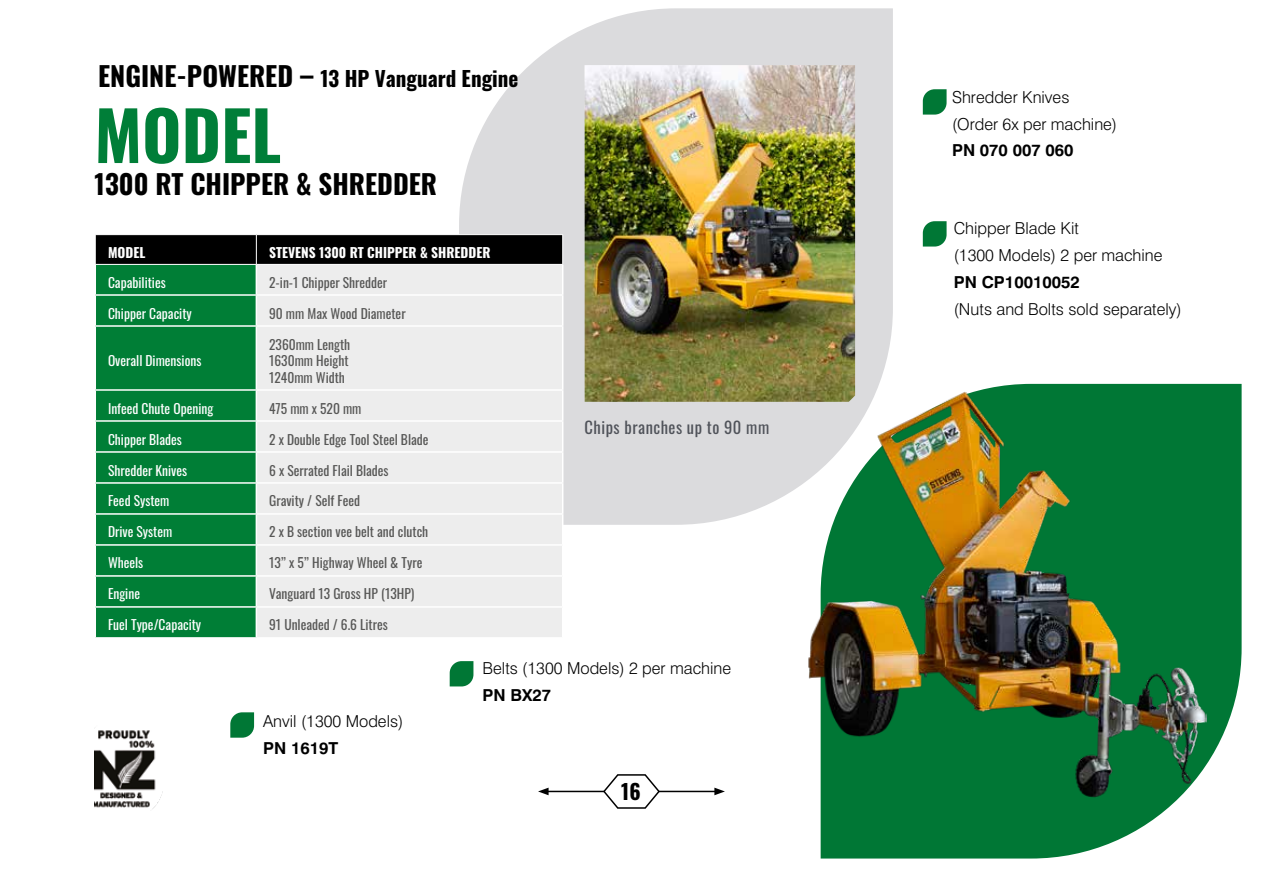
<style>
.page{position:relative;width:1263px;height:893px;background:#fff}
.page>*{position:absolute;margin:0;border:0;box-sizing:border-box;transform-origin:0 0}
.t1{font:700 67.5px "Oswald";color:#007e38}
.t2{font:700 27px "Oswald";color:#000}
.t3{font:700 21px "Oswald";color:#000}
.t4{font:300 16.5px/27px "Swiss 721 BT";color:#000}
.t5{font:700 16.5px "Swiss 721 BT";color:#000}
.t6{font:16.5px "Oswald";letter-spacing:.03em;color:#50535a}
.t7{font:13.5px/16.5px "Oswald";color:#575756}
.t8{font:13.5px "Oswald";color:#fff}
.t9{font:700 13.5px "Oswald";color:#fff}
.s1{font-size:27px}
</style>
<div class="page">
<hr style="left:659px;top:791px;width:58px;height:1px;background:#000">
<svg style="left:714px;top:788px;width:11px;height:7px"></svg>
<svg style="left:602px;top:774px;width:59px;height:35px"></svg>
<hr style="left:546px;top:791px;width:58px;height:1px;background:#000">
<svg style="left:538px;top:788px;width:11px;height:7px"></svg>
<svg style="left:459px;top:8px;width:434px;height:517px;background:#e0e0e1"></svg>
<hr style="left:1262px;top:82px;width:1px;height:652px;background:#007e38">
<svg style="left:821px;top:384px;width:420px;height:474px;fill:#007735"></svg>
<div style="left:96px;top:327px;width:160px;height:310px;background:#007e36"></div>
<div style="left:257px;top:327px;width:305px;height:310px;background:#ededed"></div>
<hr style="left:256px;top:234px;width:307px;height:1px;background:#fff">
<svg style="left:95px;top:235px;width:468px;height:90px;background:#6d8979"></svg>
<hr style="left:256px;top:325px;width:307px;height:2px;background:#fff">
<hr style="left:562px;top:327px;width:1px;height:62px;background:#fff">
<hr style="left:94px;top:389px;width:162px;height:2px;background:#fff">
<hr style="left:256px;top:389px;width:307px;height:2px;background:#fff">
<hr style="left:94px;top:420px;width:162px;height:2px;background:#fff">
<hr style="left:256px;top:420px;width:307px;height:2px;background:#fff">
<hr style="left:94px;top:451px;width:162px;height:2px;background:#fff">
<hr style="left:256px;top:451px;width:307px;height:2px;background:#fff">
<hr style="left:94px;top:482px;width:162px;height:2px;background:#fff">
<hr style="left:256px;top:482px;width:307px;height:2px;background:#fff">
<hr style="left:94px;top:513px;width:162px;height:2px;background:#fff">
<hr style="left:256px;top:513px;width:307px;height:2px;background:#fff">
<hr style="left:94px;top:544px;width:162px;height:2px;background:#fff">
<hr style="left:256px;top:544px;width:307px;height:2px;background:#fff">
<hr style="left:94px;top:575px;width:162px;height:2px;background:#fff">
<hr style="left:256px;top:575px;width:307px;height:2px;background:#fff">
<hr style="left:94px;top:606px;width:162px;height:2px;background:#fff">
<hr style="left:256px;top:606px;width:307px;height:2px;background:#fff">
<svg style="left:256px;top:420px;width:1px;height:188px"></svg>
<svg style="left:562px;top:391px;width:1px;height:134px"></svg>
<img style="left:585px;top:65px;width:270px;height:337px">
<img style="left:807px;top:391px;width:400px;height:407px">
<svg style="left:923px;top:89px;width:23px;height:26px"></svg>
<svg style="left:923px;top:221px;width:23px;height:26px"></svg>
<svg style="left:450px;top:661px;width:23px;height:25px"></svg>
<svg style="left:230px;top:712px;width:24px;height:26px"></svg>
<img style="left:94px;top:730px;width:68px;height:79px">
<h3 class="t3" style="left:98px;top:67px;width:422px"><span class="s1">ENGINE-POWERED –</span> 13 HP Vanguard Engine</h3>
<h1 class="t1" style="left:94px;top:100px;width:188px">MODEL</h1>
<h2 class="t2" style="left:94px;top:170px;width:344px">1300 RT CHIPPER &amp; SHREDDER</h2>
<p class="t9" style="left:108px;top:245px;width:39px">MODEL</p>
<p class="t9" style="left:269px;top:245px;width:223px">STEVENS 1300 RT CHIPPER &amp; SHREDDER</p>
<p class="t8" style="left:108px;top:270px;width:59px">Capabilities</p>
<p class="t7" style="left:269px;top:272px;width:120px">2-in-1 Chipper Shredder</p>
<p class="t8" style="left:108px;top:301px;width:85px">Chipper Capacity</p>
<p class="t7" style="left:269px;top:303px;width:138px">90 mm Max Wood Diameter</p>
<p class="t8" style="left:108px;top:349px;width:95px">Overall Dimensions</p>
<p class="t7" style="left:269px;top:334px;width:83px">2360mm Length<br>1630mm Height<br>1240mm Width</p>
<p class="t8" style="left:108px;top:396px;width:107px">Infeed Chute Opening</p>
<p class="t7" style="left:269px;top:398px;width:94px">475 mm x 520 mm</p>
<p class="t8" style="left:108px;top:427px;width:75px">Chipper Blades</p>
<p class="t7" style="left:269px;top:429px;width:161px">2 x Double Edge Tool Steel Blade</p>
<p class="t8" style="left:108px;top:458px;width:81px">Shredder Knives</p>
<p class="t7" style="left:269px;top:460px;width:121px">6 x Serrated Flail Blades</p>
<p class="t8" style="left:108px;top:489px;width:63px">Feed System</p>
<p class="t7" style="left:269px;top:491px;width:92px">Gravity / Self Feed</p>
<p class="t8" style="left:108px;top:520px;width:66px">Drive System</p>
<p class="t7" style="left:269px;top:522px;width:161px">2 x B section vee belt and clutch</p>
<p class="t8" style="left:108px;top:551px;width:37px">Wheels</p>
<p class="t7" style="left:269px;top:553px;width:155px">13” x 5” Highway Wheel &amp; Tyre</p>
<p class="t8" style="left:108px;top:582px;width:33px">Engine</p>
<p class="t7" style="left:269px;top:584px;width:147px">Vanguard 13 Gross HP (13HP)</p>
<p class="t8" style="left:108px;top:613px;width:95px">Fuel Type/Capacity</p>
<p class="t7" style="left:269px;top:615px;width:120px">91 Unleaded / 6.6 Litres</p>
<p class="t6" style="left:585px;top:412px;width:186px">Chips branches up to 90 mm</p>
<p class="t4" style="left:263px;top:707px;width:142px">Anvil (1300 Models)</p>
<p class="t5" style="left:263px;top:738px;width:77px">PN 1619T</p>
<p class="t4" style="left:483px;top:655px;width:250px">Belts (1300 Models) 2 per machine</p>
<p class="t5" style="left:483px;top:685px;width:70px">PN BX27</p>
<h3 class="t3" style="left:621px;top:781px;width:21px">16</h3>
<p class="t4" style="left:952px;top:83px;width:167px">Shredder Knives (Order 6x per machine)</p>
<p class="t5" style="left:952px;top:141px;width:123px">PN 070 007 060</p>
<p class="t4" style="left:954px;top:215px;width:210px">Chipper Blade Kit<br>(1300 Models) 2 per machine</p>
<p class="t5" style="left:954px;top:272px;width:128px">PN CP10010052</p>
<p class="t4" style="left:954px;top:296px;width:229px">(Nuts and Bolts sold separately)</p>
</div>
